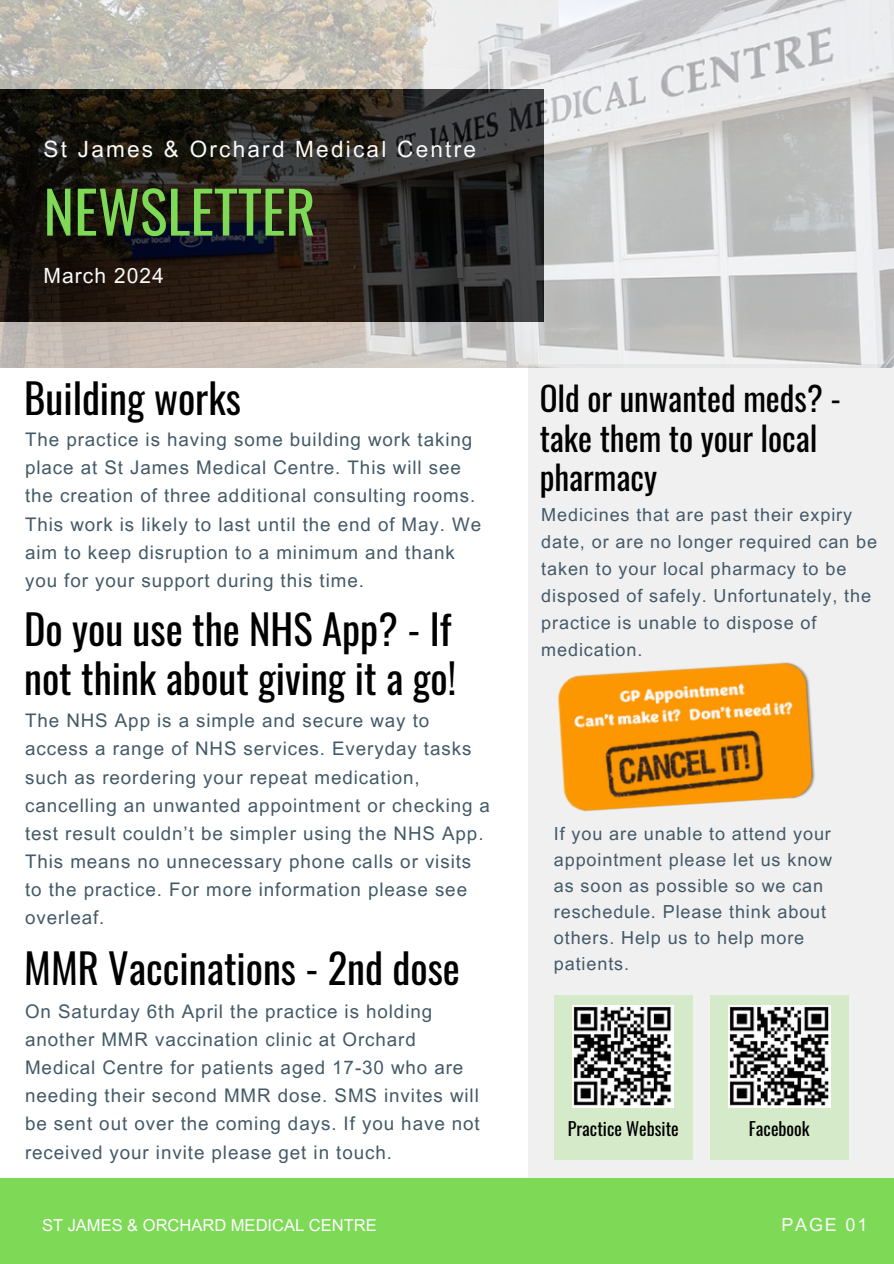
<style>
.page{position:relative;width:894px;height:1264px;background:#fff}
.page>*{position:absolute;margin:0;border:0;box-sizing:border-box;transform-origin:0 0}
.t1{font:57.9px "Oswald";color:#7ed957}
.t2{font:40.65px/48.3px "Oswald";color:#000}
.t3{font:33.15px/39.3px "Oswald";color:#000}
.t4{font:22.5px "Arial MT Pro";letter-spacing:.1em;color:#fafafa}
.t5{font:21px "Arial MT Pro";letter-spacing:.05em;color:#fafafa}
.t6{font:18.75px/28px "Arial MT Pro";letter-spacing:.05em;color:#435967}
.t7{font:18px/25.8px "Arial MT Pro";letter-spacing:.05em;color:#435967}
.t8{font:18px "Oswald";color:#000}
.t9{font:18px "Arial MT Pro";letter-spacing:.1em;color:#fafafa}
.t10{font:16.5px "Arial MT Pro";color:#fff}
</style>
<div class="page">
<div style="left:528px;top:364px;width:365px;height:813px;background:#f0f0f1"></div>
<img style="left:0;top:0;width:893px;height:368px">
<div style="left:553px;top:994px;width:139px;height:165px;background:#d4eac9"></div>
<div style="left:709px;top:994px;width:139px;height:165px;background:#d4eac9"></div>
<img style="left:572px;top:1005px;width:101px;height:102px">
<img style="left:728px;top:1005px;width:102px;height:102px">
<div style="left:0;top:1177px;width:893px;height:86px;background:#7ed957"></div>
<img style="left:557px;top:662px;width:258px;height:150px">
<h3 class="t4" style="left:44px;top:140px;width:434px">St James &amp; Orchard Medical Centre</h3>
<h4 class="t1" style="left:44px;top:166px;width:273px">NEWSLETTER</h4>
<h6 class="t5" style="left:44px;top:268px;width:122px">March 2024</h6>
<h6 class="t2" style="left:24px;top:372px;width:218px">Building works</h6>
<p class="t6" style="left:25px;top:428px;width:457px">The practice is having some building work taking place at St James Medical Centre. This will see the creation of three additional consulting rooms.<br>This work is likely to last until the end of May. We aim to keep disruption to a minimum and thank you for your support during this time.</p>
<p class="t2" style="left:24px;top:603px;width:433px">Do you use the NHS App? - If not think about giving it a go!</p>
<h6 class="t6" style="left:25px;top:709px;width:466px">The NHS App is a simple and secure way to access a range of NHS services. Everyday tasks such as reordering your repeat medication, cancelling an unwanted appointment or checking a test result couldn’t be simpler using the NHS App.<br>This means no unnecessary phone calls or visits to the practice. For more information please see overleaf.</h6>
<h6 class="t2" style="left:24px;top:942px;width:437px">MMR Vaccinations - 2nd dose</h6>
<h2 class="t6" style="left:25px;top:999px;width:456px">On Saturday 6th April the practice is holding another MMR vaccination clinic at Orchard Medical Centre for patients aged 17-30 who are needing their second MMR dose. SMS invites will be sent out over the coming days. If you have not received your invite please get in touch.</h2>
<h2 class="t3" style="left:539px;top:377px;width:303px">Old or unwanted meds? - take them to your local pharmacy</h2>
<h6 class="t7" style="left:541px;top:503px;width:337px;line-height:27px">Medicines that are past their expiry date, or are no longer required can be taken to your local pharmacy to be disposed of safely. Unfortunately, the practice is unable to dispose of medication.</h6>
<p class="t7" style="left:553px;top:823px;width:279px">If you are unable to attend your appointment please let us know as soon as possible so we can reschedule. Please think about others. Help us to help more patients.</p>
<h6 class="t8" style="left:567px;top:1114px;width:112px">Practice Website</h6>
<h2 class="t8" style="left:748px;top:1114px;width:62px">Facebook</h2>
<p class="t10" style="left:42px;top:1218px;width:336px">ST JAMES &amp; ORCHARD MEDICAL CENTRE</p>
<h6 class="t9" style="left:781px;top:1217px;width:87px">PAGE 01</h6>
</div>
